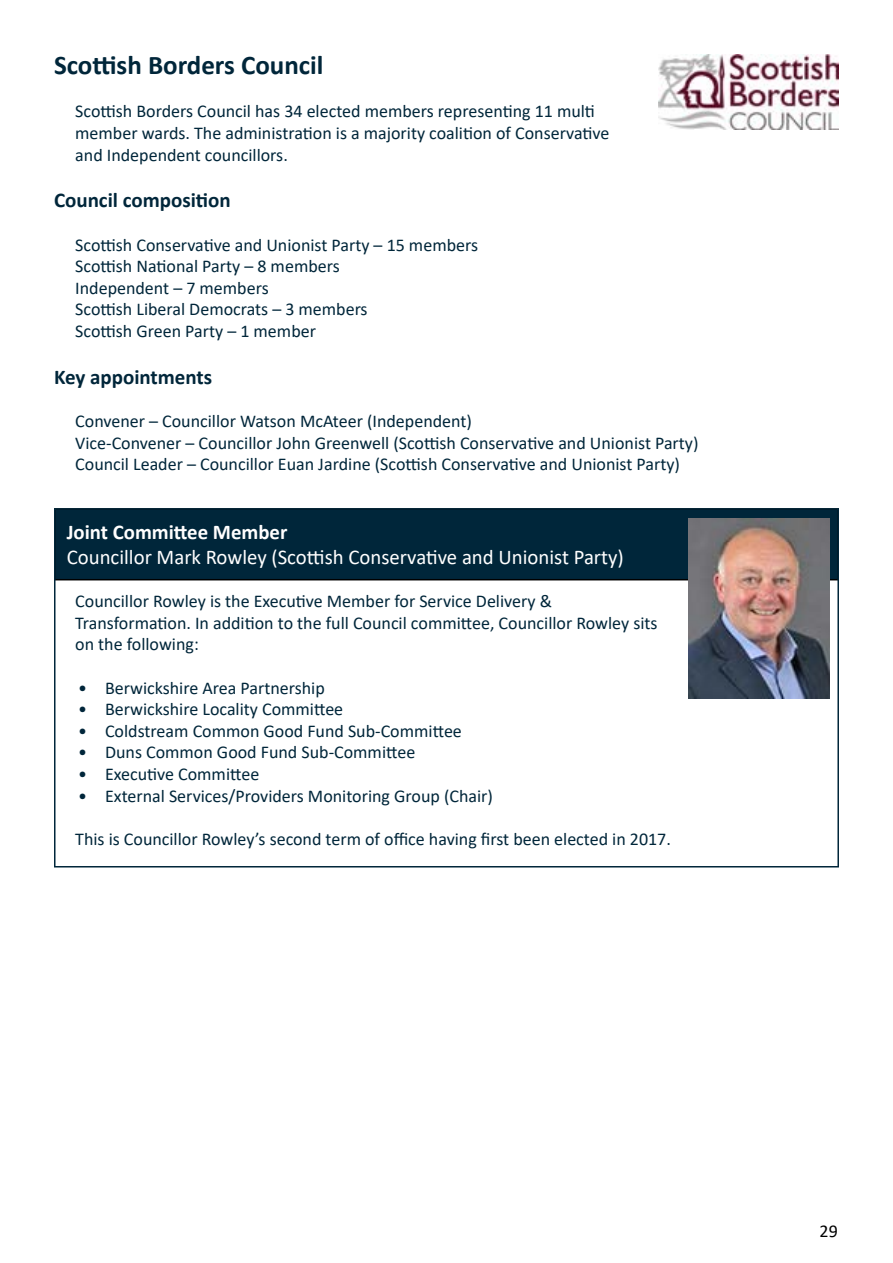
<style>
.page{position:relative;width:893px;height:1263px;background:#fff}
.page>*{position:absolute;margin:0;border:0;box-sizing:border-box;transform-origin:0 0}
.t1{font:700 27px "Calibri";color:#00263a}
.t2{font:21px "Calibri";color:#fff}
.t3{font:700 21px "Calibri";color:#00263a}
.t4{font:700 21px "Calibri";color:#fff}
.t5{font:18px/21.6px "Calibri";color:#00263a}
.t6{font:18px "Calibri";color:#000}
</style>
<div class="page">
<div style="left:55px;top:509px;width:783px;height:71px;background:#00263a"></div>
<div style="left:54px;top:508px;width:785px;height:72px;border:2px solid #000"></div>
<div style="left:54px;top:508px;width:785px;height:359px;border:2px solid #00263a"></div>
<img style="left:688px;top:519px;width:141px;height:180px">
<img style="left:659px;top:54px;width:180px;height:76px">
<h1 class="t1" style="left:54px;top:46px;width:271px">Scottish Borders Council</h1>
<p class="t5" style="left:75px;top:100px;width:536px">Scottish Borders Council has 34 elected members representing 11 multi member wards. The administration is a majority coalition of Conservative and Independent councillors.</p>
<p class="t3" style="left:54px;top:186px;width:178px">Council composition</p>
<p class="t5" style="left:75px;top:233px;width:404px">Scottish Conservative and Unionist Party – 15 members Scottish National Party – 8 members<br>Independent – 7 members<br>Scottish Liberal Democrats – 3 members<br>Scottish Green Party – 1 member</p>
<p class="t3" style="left:54px;top:362px;width:160px">Key appointments</p>
<p class="t5" style="left:75px;top:410px;width:625px">Convener – Councillor Watson McAteer (Independent)<br>Vice-Convener – Councillor John Greenwell (Scottish Conservative and Unionist Party)<br>Council Leader – Councillor Euan Jardine (Scottish Conservative and Unionist Party)</p>
<p class="t4" style="left:67px;top:517px;width:222px">Joint Committee Member</p>
<p class="t2" style="left:67px;top:542px;width:559px">Councillor Mark Rowley (Scottish Conservative and Unionist Party)</p>
<p class="t5" style="left:75px;top:590px;width:584px">Councillor Rowley is the Executive Member for Service Delivery &amp;<br>Transformation. In addition to the full Council committee, Councillor Rowley sits on the following:</p>
<p class="t5" style="left:78px;top:676px;width:248px">• Berwickshire Area Partnership</p>
<p class="t5" style="left:78px;top:698px;width:267px">• Berwickshire Locality Committee</p>
<p class="t5" style="left:78px;top:719px;width:385px">• Coldstream Common Good Fund Sub-Committee</p>
<p class="t5" style="left:78px;top:741px;width:339px">• Duns Common Good Fund Sub-Committee</p>
<p class="t5" style="left:78px;top:763px;width:183px">• Executive Committee</p>
<p class="t5" style="left:78px;top:784px;width:416px">• External Services/Providers Monitoring Group (Chair)</p>
<p class="t5" style="left:75px;top:827px;width:597px">This is Councillor Rowley’s second term of office having first been elected in 2017.</p>
<p class="t6" style="left:820px;top:1218px;width:20px">29</p>
</div>
